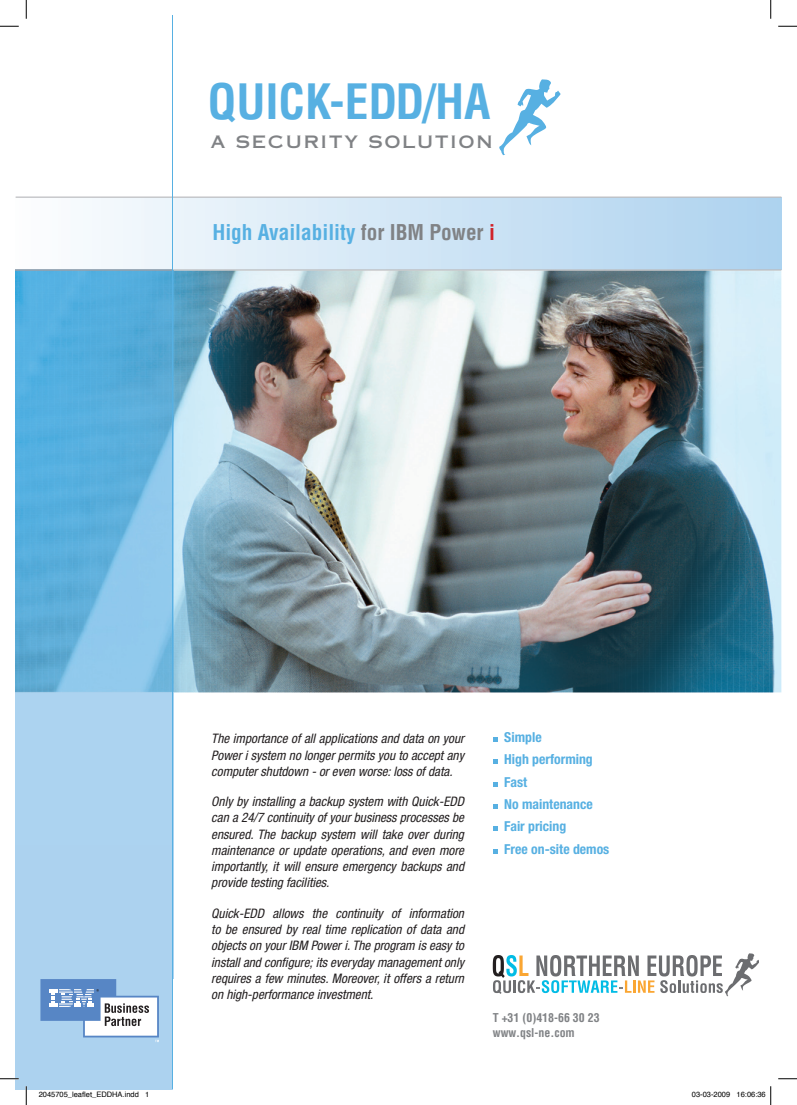
<style>
.page{position:relative;width:797px;height:1105px;background:#fff}
.page>*{position:absolute;margin:0;border:0;box-sizing:border-box;transform-origin:0 0}
.t1{font:700 condensed 47.5px "Helvetica";color:#57b0e2}
.t2{font:700 condensed 21.25px "Helvetica";color:#57b0e2}
.t3{font:17.12px "Copperplate Thirty One AB";letter-spacing:.1em;color:#808285}
.t4{font:700 condensed 13.75px/22.2px "Helvetica Neue";color:#57b0e2}
.t5{font:italic condensed 13.12px/16.2px "Helvetica Neue";color:#231f20;text-align:justify}
.t6{font:700 condensed 11.88px/15px "Helvetica";color:#808285}
.t7{font:7.5px "Helvetica";color:#000}
.s1{color:#808285}
.s2{color:#d1232a}
</style>
<div class="page">
<img style="left:16px;top:16px;width:765px;height:962px">
<div style="left:16px;top:978px;width:157px;height:111px;background:#acd2ef"></div>
<img style="left:15px;top:270px;width:157px;height:708px">
<img style="left:16px;top:197px;width:765px;height:74px">
<hr style="left:172px;top:16px;width:1px;height:1073px;background:#57b0e2">
<svg style="left:40px;top:979px;width:119px;height:63px"></svg>
<svg style="left:493px;top:953px;width:265px;height:43px"></svg>
<svg style="left:493px;top:737px;width:4px;height:5px"></svg>
<svg style="left:493px;top:759px;width:4px;height:5px"></svg>
<svg style="left:493px;top:782px;width:4px;height:5px"></svg>
<svg style="left:493px;top:804px;width:4px;height:5px"></svg>
<svg style="left:493px;top:826px;width:4px;height:5px"></svg>
<svg style="left:493px;top:849px;width:4px;height:5px"></svg>
<svg style="left:498px;top:79px;width:62px;height:76px"></svg>
<svg style="left:0;top:25px;width:19px;height:2px"></svg>
<svg style="left:778px;top:25px;width:19px;height:2px"></svg>
<svg style="left:0;top:1078px;width:19px;height:1px"></svg>
<svg style="left:778px;top:1078px;width:19px;height:1px"></svg>
<svg style="left:25px;top:0;width:2px;height:19px"></svg>
<svg style="left:25px;top:1086px;width:2px;height:19px"></svg>
<svg style="left:770px;top:0;width:1px;height:19px"></svg>
<svg style="left:770px;top:1086px;width:1px;height:19px"></svg>
<h1 class="t1" style="left:207px;top:72px;width:285px">QUICK-EDD/HA</h1>
<h3 class="t3" style="left:211px;top:132px;width:283px">A SECURITY SOLUTION</h3>
<h2 class="t2" style="left:212px;top:219px;width:284px">High Availability <span class="s1">for IBM Power</span> <span class="s2">i</span></h2>
<p class="t5" style="left:211px;top:730px;width:254px">The importance of all applications and data on your Power i system no longer permits you to accept any computer shutdown - or even worse: loss of data.</p>
<p class="t5" style="left:211px;top:793px;width:254px">Only by installing a backup system with Quick-EDD can a 24/7 continuity of your business processes be ensured. The backup system will take over during maintenance or update operations, and even more importantly, it will ensure emergency backups and provide testing facilities.</p>
<p class="t5" style="left:211px;top:905px;width:254px">Quick-EDD allows the continuity of information to be ensured by real time replication of data and objects on your IBM Power i. The program is easy to install and configure; its everyday management only requires a few minutes. Moreover, it offers a return on high-performance investment.</p>
<p class="t4" style="left:504px;top:726px;width:107px">Simple<br>High performing<br>Fast<br>No maintenance<br>Fair pricing<br>Free on-site demos</p>
<p class="t6" style="left:493px;top:1010px;width:108px">T +31 (0)418-66 30 23 www.qsl-ne.com</p>
<p class="t7" style="left:39px;top:1090px;width:112px">2045705_leaflet_EDDHA.indd 1</p>
<p class="t7" style="left:692px;top:1090px;width:75px">03-03-2009 16:06:36</p>
</div>
